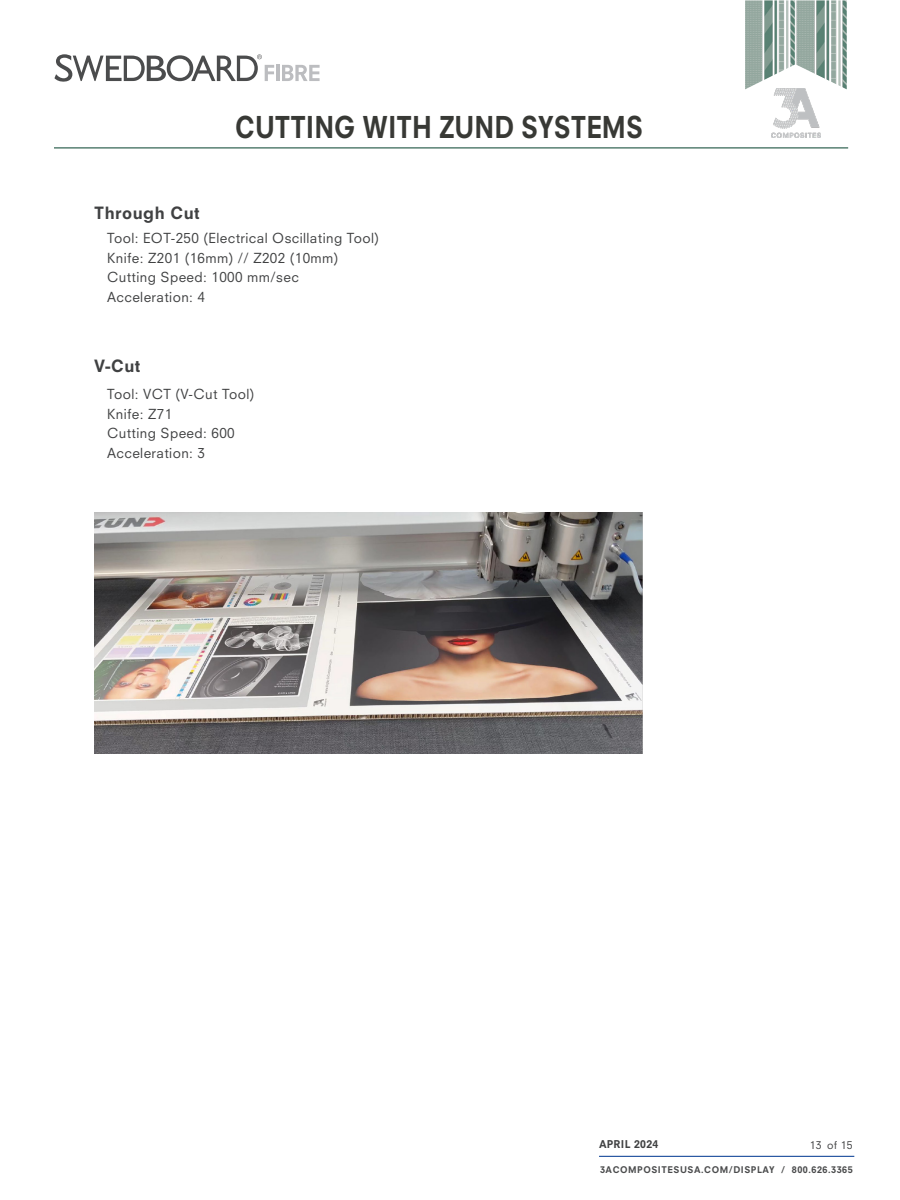
<style>
.page{position:relative;width:900px;height:1200px;background:#fff}
.page>*{position:absolute;margin:0;border:0;box-sizing:border-box;transform-origin:0 0}
.Page_Header{font:800 29.25px "Neuzeit SLT Std";color:#383935;scale:.87 1}
.t1{font:800 16.5px "Neuzeit SLT Std";letter-spacing:.03em;color:#404142}
.t2{font:13.5px "Neuzeit SLT Std";letter-spacing:.03em;color:#404142}
.t3{font:800 10.5px "Neuzeit SLT Std";letter-spacing:.03em;color:#404142}
.t4{font:10.5px "Neuzeit SLT Std";color:#404142}
.t5{font:800 9px "Neuzeit SLT Std";letter-spacing:.06em;color:#4b4c4d}
</style>
<div class="page">
<img style="left:772px;top:89px;width:48px;height:48px">
<hr style="left:599px;top:1156px;width:255px;height:1px;background:#194b9b">
<hr style="left:54px;top:147px;width:794px;height:2px;background:#588072">
<svg style="left:54px;top:54px;width:220px;height:28px"></svg>
<hr style="left:276px;top:65px;width:3px;height:16px;background:#bcbdc0">
<svg style="left:282px;top:65px;width:38px;height:16px"></svg>
<img style="left:745px;top:0;width:102px;height:89px">
<img style="left:94px;top:512px;width:548px;height:241px">
<p class="t1" style="left:94px;top:203px;width:107px">Through Cut</p>
<p class="Page_Header" style="left:235px;top:110px;width:470px">CUTTING WITH ZUND SYSTEMS</p>
<p class="t2" style="left:107px;top:230px;width:273px">Tool: EOT-250 (Electrical Oscillating Tool)</p>
<p class="t2" style="left:107px;top:250px;width:233px">Knife: Z201 (16mm) // Z202 (10mm)</p>
<p class="t2" style="left:107px;top:269px;width:193px">Cutting Speed: 1000 mm/sec</p>
<p class="t2" style="left:107px;top:289px;width:100px">Acceleration: 4</p>
<p class="t1" style="left:94px;top:356px;width:48px">V-Cut</p>
<p class="t2" style="left:107px;top:386px;width:149px">Tool: VCT (V-Cut Tool)</p>
<p class="t2" style="left:107px;top:406px;width:67px">Knife: Z71</p>
<p class="t2" style="left:107px;top:425px;width:129px">Cutting Speed: 600</p>
<p class="t2" style="left:107px;top:445px;width:100px">Acceleration: 3</p>
<p class="t3" style="left:599px;top:1138px;width:61px">APRIL 2024</p>
<p class="t5" style="left:600px;top:1164px;width:254px">3ACOMPOSITESUSA.COM/DISPLAY / 800.626.3365</p>
<p class="t4" style="left:810px;top:1138px;width:45px">13 of 15</p>
</div>
